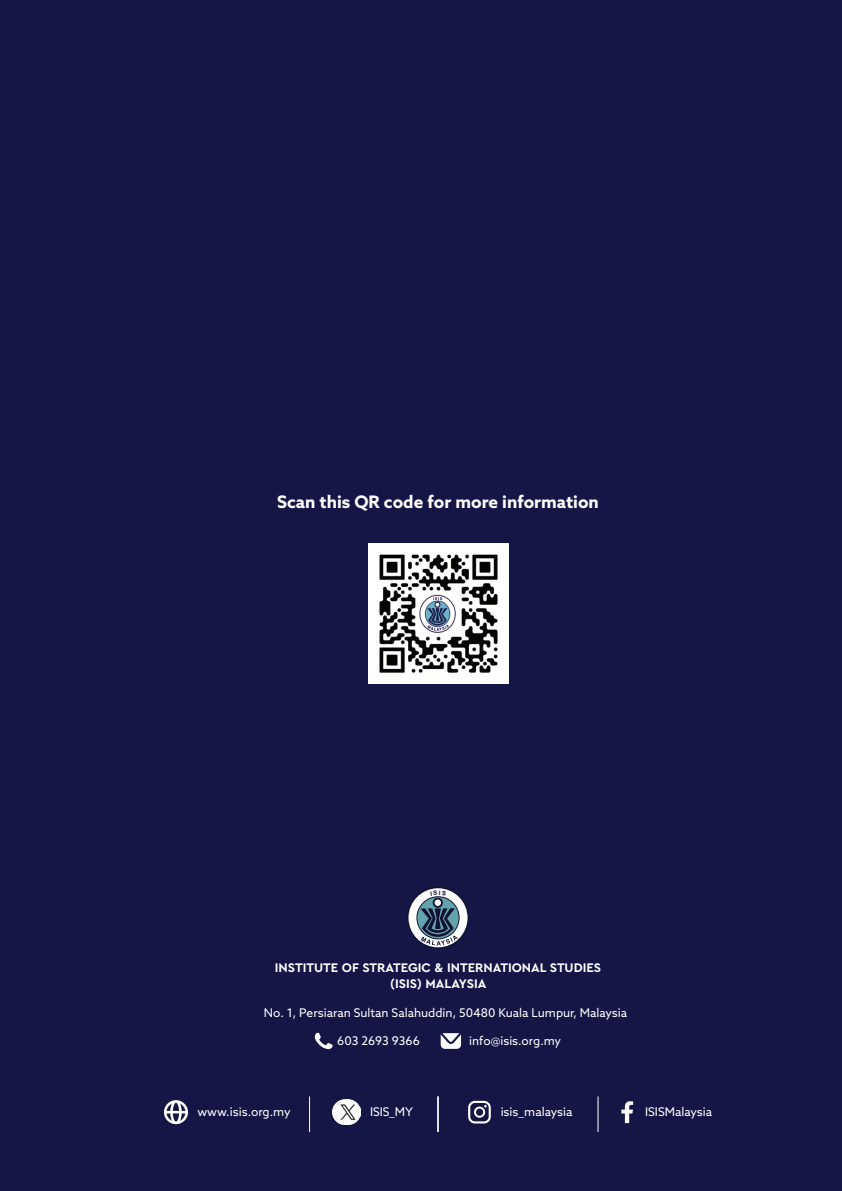
<style>
.page{position:relative;width:842px;height:1191px;background:#161646}
.page>*{position:absolute;margin:0;border:0;box-sizing:border-box;transform-origin:0 0}
.t1{font:700 17.2px "Azo Sans";color:#fff}
.t2{font:700 13px/15.6px "Cera Pro";color:#fff;text-align:center}
.t3{font:12px "Azo Sans";color:#fff}
</style>
<div class="page">
<svg style="left:407px;top:887px;width:62px;height:61px"></svg>
<div style="left:408px;top:888px;width:60px;height:59px;background:#fff;border-radius:50%"></div>
<svg style="left:416px;top:896px;width:44px;height:43px"></svg>
<svg style="left:417px;top:897px;width:42px;height:41px"></svg>
<svg style="left:315px;top:1032px;width:18px;height:17px"></svg>
<svg style="left:441px;top:1033px;width:20px;height:15px"></svg>
<svg style="left:164px;top:1100px;width:24px;height:24px"></svg>
<svg style="left:468px;top:1100px;width:23px;height:23px"></svg>
<svg style="left:621px;top:1101px;width:12px;height:22px"></svg>
<hr style="left:437px;top:1096px;width:1px;height:35px;background:#fff">
<hr style="left:309px;top:1096px;width:1px;height:35px;background:#fff">
<hr style="left:597px;top:1096px;width:1px;height:35px;background:#fff">
<img style="left:332px;top:1104px;width:3px;height:16px">
<img style="left:368px;top:543px;width:140px;height:140px">
<img style="left:335px;top:1099px;width:25px;height:25px">
<svg style="left:420px;top:890px;width:38px;height:55px"></svg>
<h1 class="t1" style="left:277px;top:491px;width:323px">Scan this QR code for more information</h1>
<p class="t2" style="left:275px;top:959px;width:328px">INSTITUTE OF STRATEGIC &amp; INTERNATIONAL STUDIES (ISIS) MALAYSIA</p>
<p class="t3" style="left:264px;top:1005px;width:365px">No. 1, Persiaran Sultan Salahuddin, 50480 Kuala Lumpur, Malaysia</p>
<p class="t3" style="left:337px;top:1032px;width:84px">603 2693 9366</p>
<p class="t3" style="left:469px;top:1032px;width:94px">info@isis.org.my</p>
<p class="t3" style="left:197px;top:1103px;width:95px">www.isis.org.my</p>
<p class="t3" style="left:370px;top:1103px;width:44px">ISIS_MY</p>
<p class="t3" style="left:501px;top:1103px;width:73px">isis_malaysia</p>
<p class="t3" style="left:645px;top:1103px;width:68px">ISISMalaysia</p>
</div>
